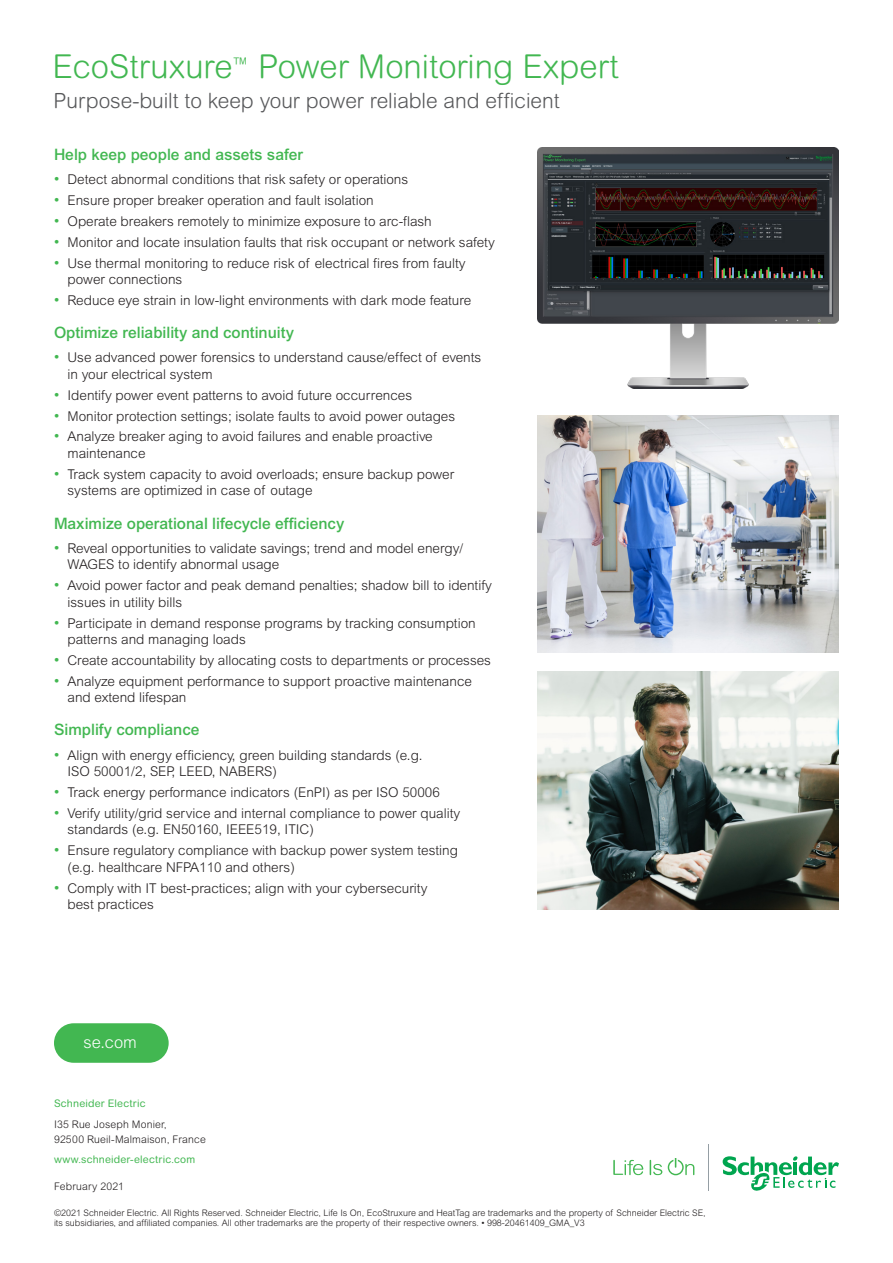
<style>
.page{position:relative;width:893px;height:1263px;background:#fff}
.page>*{position:absolute;margin:0;border:0;box-sizing:border-box;transform-origin:0 0}
.Green_call_out_text{font:300 33px "Arial Rounded MT Pro";color:#42b751}
.Green_call_out_text-2{font:300 21px "Arial Rounded MT Pro";color:#57585a}
.Cover_Capsule{font:300 16.5px "Arial MT Pro";color:#fff}
.Green_header_10_5{font:500 15.75px "Arial MT Pro";color:#42b751}
.t1{font:300 13.5px/16.5px "Arial MT Pro";color:#231f20}
.Address__Phone___Fax{font:300 10.5px "Arial Rounded MT Pro";letter-spacing:.015em;color:#231f20}
.Address__Phone___Fax-2{font:10.5px "Arial Rounded MT Pro";letter-spacing:.015em;color:#42b751}
.Schneider_Electric{font:10.5px "Arial Rounded MT Pro";letter-spacing:.015em;color:#42b751}
.t2{font:300 9px/10.5px "Arial Rounded MT Std";color:#231f20}
.s1{font-weight:400;font-size:15px;color:#42b751}
</style>
<div class="page">
<svg style="left:613px;top:1160px;width:30px;height:15px"></svg>
<svg style="left:650px;top:1160px;width:12px;height:15px"></svg>
<svg style="left:668px;top:1158px;width:26px;height:17px"></svg>
<svg style="left:723px;top:1156px;width:116px;height:35px"></svg>
<hr style="left:708px;top:1144px;width:1px;height:47px;background:#959ea4">
<div style="left:54px;top:1023px;width:115px;height:40px;background:#42b751;border-radius:20px"></div>
<img style="left:537px;top:415px;width:302px;height:238px">
<img style="left:537px;top:671px;width:302px;height:238px">
<img style="left:537px;top:147px;width:302px;height:242px">
<p class="Green_call_out_text" style="left:52px;top:48px;width:568px">EcoStruxure<sup>™</sup> Power Monitoring Expert</p>
<p class="Green_call_out_text-2" style="left:54px;top:88px;width:508px">Purpose-built to keep your power reliable and efficient</p>
<p class="Green_header_10_5" style="left:54px;top:145px;width:251px">Help keep people and assets safer</p>
<p class="t1" style="left:54px;top:172px;width:356px"><span class="s1">•</span> Detect abnormal conditions that risk safety or operations</p>
<p class="t1" style="left:54px;top:192px;width:321px"><span class="s1">•</span> Ensure proper breaker operation and fault isolation</p>
<p class="t1" style="left:54px;top:213px;width:379px"><span class="s1">•</span> Operate breakers remotely to minimize exposure to arc-flash</p>
<p class="t1" style="left:54px;top:234px;width:442px"><span class="s1">•</span> Monitor and locate insulation faults that risk occupant or network safety</p>
<p class="t1" style="left:68px;top:255px;width:400px;text-indent:-14px"><span class="s1">•</span> Use thermal monitoring to reduce risk of electrical fires from faulty power connections</p>
<p class="t1" style="left:54px;top:292px;width:419px"><span class="s1">•</span> Reduce eye strain in low-light environments with dark mode feature</p>
<p class="Green_header_10_5" style="left:54px;top:323px;width:242px">Optimize reliability and continuity</p>
<p class="t1" style="left:68px;top:350px;width:415px;text-indent:-14px"><span class="s1">•</span> Use advanced power forensics to understand cause/effect of events in your electrical system</p>
<p class="t1" style="left:54px;top:387px;width:360px"><span class="s1">•</span> Identify power event patterns to avoid future occurrences</p>
<p class="t1" style="left:54px;top:408px;width:403px"><span class="s1">•</span> Monitor protection settings; isolate faults to avoid power outages</p>
<p class="t1" style="left:68px;top:429px;width:367px;text-indent:-14px"><span class="s1">•</span> Analyze breaker aging to avoid failures and enable proactive maintenance</p>
<p class="t1" style="left:68px;top:466px;width:388px;text-indent:-14px"><span class="s1">•</span> Track system capacity to avoid overloads; ensure backup power systems are optimized in case of outage</p>
<p class="Green_header_10_5" style="left:54px;top:514px;width:292px">Maximize operational lifecycle efficiency</p>
<p class="t1" style="left:68px;top:540px;width:397px;text-indent:-14px"><span class="s1">•</span> Reveal opportunities to validate savings; trend and model energy/<br>WAGES to identify abnormal usage</p>
<p class="t1" style="left:68px;top:577px;width:426px;text-indent:-14px"><span class="s1">•</span> Avoid power factor and peak demand penalties; shadow bill to identify issues in utility bills</p>
<p class="t1" style="left:68px;top:615px;width:410px;text-indent:-14px"><span class="s1">•</span> Participate in demand response programs by tracking consumption patterns and managing loads</p>
<p class="t1" style="left:54px;top:652px;width:438px"><span class="s1">•</span> Create accountability by allocating costs to departments or processes</p>
<p class="t1" style="left:68px;top:673px;width:406px;text-indent:-14px"><span class="s1">•</span> Analyze equipment performance to support proactive maintenance and extend lifespan</p>
<p class="Green_header_10_5" style="left:54px;top:721px;width:147px">Simplify compliance</p>
<p class="t1" style="left:68px;top:747px;width:357px;text-indent:-14px"><span class="s1">•</span> Align with energy efficiency, green building standards (e.g.<br>ISO 50001/2, SEP, LEED, NABERS)</p>
<p class="t1" style="left:54px;top:784px;width:387px"><span class="s1">•</span> Track energy performance indicators (EnPI) as per ISO 50006</p>
<p class="t1" style="left:68px;top:805px;width:394px;text-indent:-14px"><span class="s1">•</span> Verify utility/grid service and internal compliance to power quality standards (e.g. EN50160, IEEE519, ITIC)</p>
<p class="t1" style="left:68px;top:842px;width:392px;text-indent:-14px"><span class="s1">•</span> Ensure regulatory compliance with backup power system testing (e.g. healthcare NFPA110 and others)</p>
<p class="t1" style="left:68px;top:880px;width:361px;text-indent:-14px"><span class="s1">•</span> Comply with IT best-practices; align with your cybersecurity best practices</p>
<p class="Cover_Capsule" style="left:83px;top:1032px;width:55px">se.com</p>
<p class="Schneider_Electric" style="left:54px;top:1097px;width:93px">Schneider Electric</p>
<p class="Address__Phone___Fax" style="left:54px;top:1118px;width:114px">I35 Rue Joseph Monier,</p>
<p class="Address__Phone___Fax" style="left:54px;top:1133px;width:153px">92500 Rueil-Malmaison, France</p>
<p class="Address__Phone___Fax-2" style="left:54px;top:1153px;width:143px">www.schneider-electric.com</p>
<p class="Address__Phone___Fax" style="left:54px;top:1180px;width:72px">February 2021</p>
<p class="t2" style="left:54px;top:1207px;width:653px">©2021 Schneider Electric. All Rights Reserved. Schneider Electric, Life Is On, EcoStruxure and HeatTag are trademarks and the property of Schneider Electric SE, its subsidiaries, and affiliated companies. All other trademarks are the property of their respective owners. • 998-20461409_GMA_V3</p>
</div>
